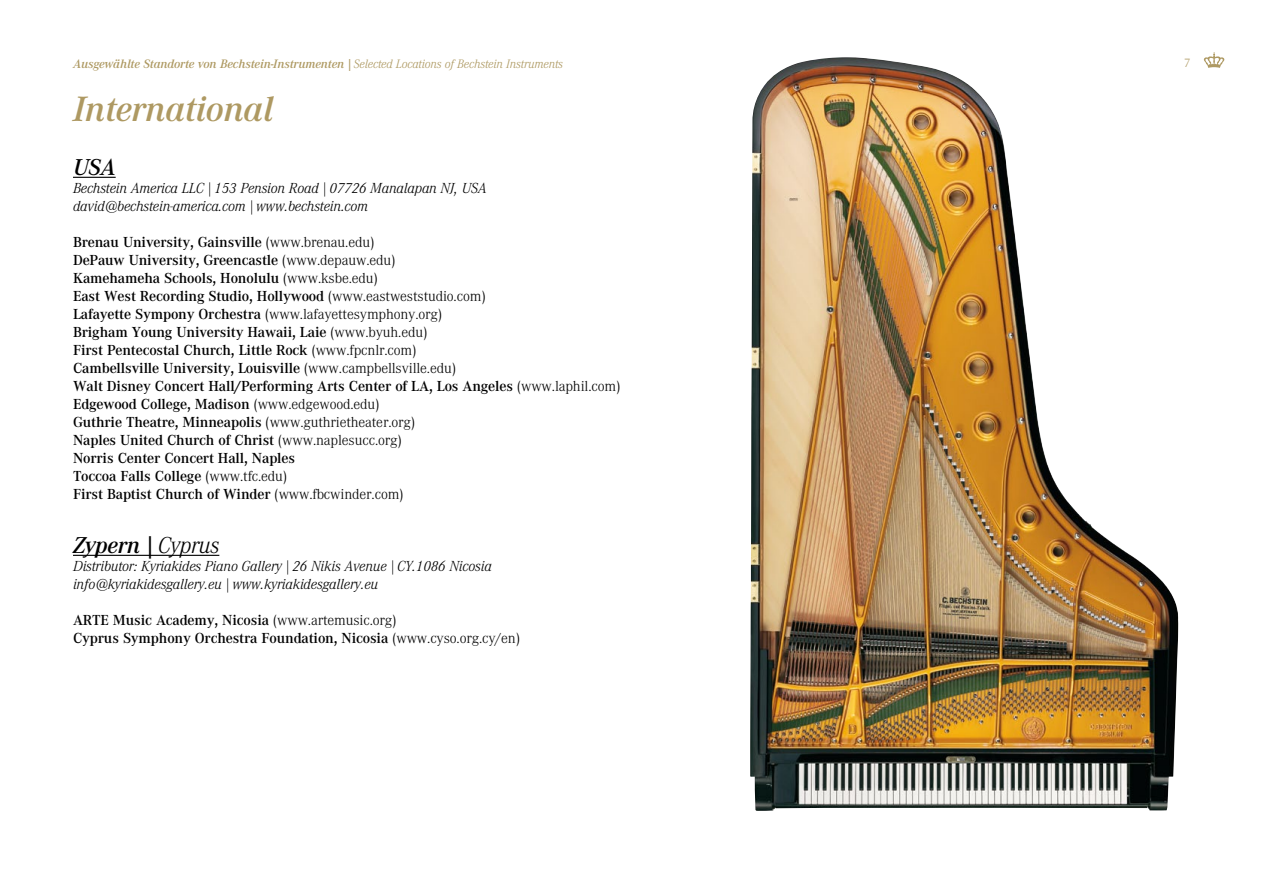
<style>
.page{position:relative;width:1263px;height:893px;background:#fff}
.page>*{position:absolute;margin:0;border:0;box-sizing:border-box;transform-origin:0 0}
.t1{font:italic 500 34.5px "Corporate ABQ";letter-spacing:-.01em;color:#ae9962}
.t2{font:italic 500 22.5px "Corporate ABQ";letter-spacing:-.01em;color:#000}
.t3{font:500 14.25px/18px "Corporate ABQ";letter-spacing:-.01em;color:#000}
.t4{font:italic 300 14.25px/18px "Corporate ABQ";letter-spacing:-.01em;color:#000}
.t5{font:italic 500 12px "Corporate ABQ";letter-spacing:-.01em;color:#ae9962}
.t6{font:300 12px "Corporate ABQ";color:#ae9962}
.s1{font-weight:300}
</style>
<div class="page">
<svg style="left:1204px;top:52px;width:20px;height:16px"></svg>
<hr style="left:73px;top:177px;width:43px;height:1px;background:#000">
<hr style="left:73px;top:555px;width:146px;height:1px;background:#000">
<img style="left:750px;top:57px;width:429px;height:754px">
<p class="t5" style="left:73px;top:56px;width:491px">Ausgewählte Standorte von Bechstein-Instrumenten | <span class="s1">Selected Locations of Bechstein Instruments</span></p>
<p class="t6" style="left:1184px;top:56px;width:8px">7</p>
<h1 class="t1" style="left:73px;top:88px;width:202px">International</h1>
<h2 class="t2" style="left:73px;top:153px;width:44px">USA</h2>
<p class="t4" style="left:73px;top:179px;width:415px">Bechstein America LLC | 153 Pension Road | 07726 Manalapan NJ, USA david@bechstein-america.com | www.bechstein.com</p>
<p class="t3" style="left:73px;top:233px;width:549px">Brenau University, Gainsville <span class="s1">(www.brenau.edu)<br></span>DePauw University, Greencastle <span class="s1">(www.depauw.edu)<br></span>Kamehameha Schools, Honolulu <span class="s1">(www.ksbe.edu)<br></span>East West Recording Studio, Hollywood <span class="s1">(www.eastweststudio.com)<br></span>Lafayette Sympony Orchestra <span class="s1">(www.lafayettesymphony.org)<br></span>Brigham Young University Hawaii, Laie <span class="s1">(www.byuh.edu)<br></span>First Pentecostal Church, Little Rock <span class="s1">(www.fpcnlr.com)<br></span>Cambellsville University, Louisville <span class="s1">(www.campbellsville.edu)<br></span>Walt Disney Concert Hall/Performing Arts Center of LA, Los Angeles <span class="s1">(www.laphil.com)<br></span>Edgewood College, Madison <span class="s1">(www.edgewood.edu)<br></span>Guthrie Theatre, Minneapolis <span class="s1">(www.guthrietheater.org)<br></span>Naples United Church of Christ <span class="s1">(www.naplesucc.org)<br></span>Norris Center Concert Hall, Naples<br>Toccoa Falls College <span class="s1">(www.tfc.edu)<br></span>First Baptist Church of Winder <span class="s1">(www.fbcwinder.com)</span></p>
<h2 class="t2" style="left:73px;top:531px;width:148px">Zypern | <span class="s1">Cyprus</span></h2>
<p class="t4" style="left:73px;top:557px;width:420px">Distributor: Kyriakides Piano Gallery | 26 Nikis Avenue | CY.1086 Nicosia info@kyriakidesgallery.eu | www.kyriakidesgallery.eu</p>
<p class="t3" style="left:73px;top:611px;width:449px">ARTE Music Academy, Nicosia <span class="s1">(www.artemusic.org)<br></span>Cyprus Symphony Orchestra Foundation, Nicosia <span class="s1">(www.cyso.org.cy/en)</span></p>
</div>
